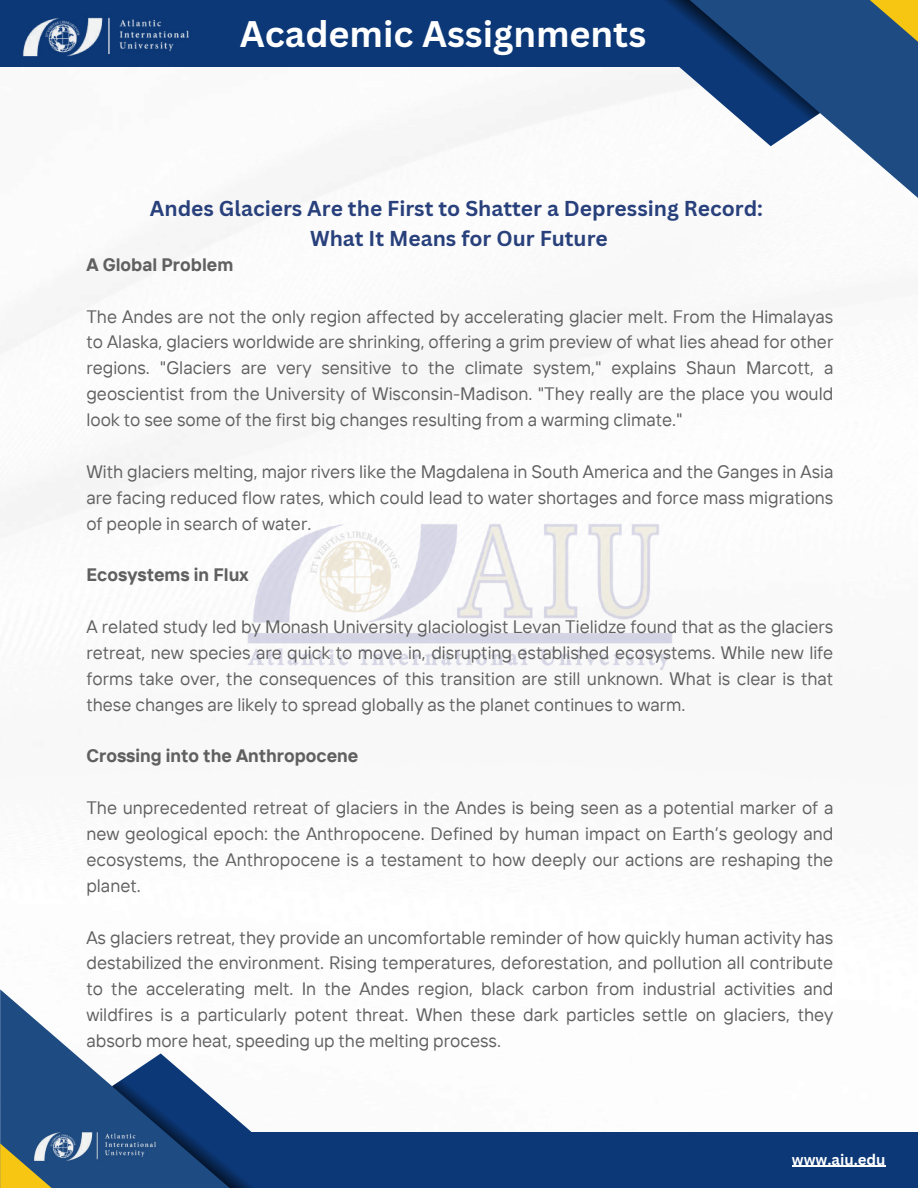
<style>
.page{position:relative;width:918px;height:1188px;background:#fff}
.page>*{position:absolute;margin:0;border:0;box-sizing:border-box;transform-origin:0 0}
.t1{font:700 36px "Canva Sans";color:#fff}
.t2{font:700 24px "Canva Sans";color:#fff}
.t3{font:700 21px/29.2px "Canva Sans";color:#28407b;text-align:center}
.t4{font:18px/25.8px "TT Interphases";color:#606060;text-align:justify}
.t5{font:700 18px "TT Interphases";color:#606060}
.t6{font:700 15px "Canva Sans";color:#fff}
</style>
<div class="page">
<img style="left:0;top:66px;width:895px;height:604px">
<img style="left:240px;top:518px;width:439px;height:151px">
<div style="left:0;top:0;width:699px;height:66px;background:#0c3877"></div>
<svg style="left:648px;top:0;width:270px;height:211px"></svg>
<svg style="left:828px;top:0;width:90px;height:55px;background:#4a646b"></svg>
<svg style="left:560px;top:0;width:260px;height:146px"></svg>
<img style="left:20px;top:17px;width:172px;height:50px">
<div style="left:175px;top:1132px;width:743px;height:56px;background:#0c3877"></div>
<svg style="left:0;top:989px;width:112px;height:199px;fill:#1e4b82"></svg>
<svg style="left:0;top:1143px;width:104px;height:45px;background:#757c55"></svg>
<svg style="left:112px;top:1053px;width:140px;height:135px"></svg>
<img style="left:31px;top:1124px;width:127px;height:44px">
<hr style="left:792px;top:1166px;width:94px;height:1px;background:#fff">
<h2 class="t2" style="left:331px;top:8px;width:296px">AIU Student Publications</h2>
<h1 class="t1" style="left:240px;top:9px;width:408px">Academic Assignments</h1>
<p class="t3" style="left:150px;top:194px;width:615px">Andes Glaciers Are the First to Shatter a Depressing Record:<br>What It Means for Our Future</p>
<p class="t5" style="left:86px;top:253px;width:148px">A Global Problem</p>
<p class="t4" style="left:86px;top:303px;width:749px">The Andes are not the only region affected by accelerating glacier melt. From the Himalayas to Alaska, glaciers worldwide are shrinking, offering a grim preview of what lies ahead for other regions. "Glaciers are very sensitive to the climate system," explains Shaun Marcott, a geoscientist from the University of Wisconsin-Madison. "They really are the place you would look to see some of the first big changes resulting from a warming climate."</p>
<p class="t4" style="left:86px;top:458px;width:748px">With glaciers melting, major rivers like the Magdalena in South America and the Ganges in Asia are facing reduced flow rates, which could lead to water shortages and force mass migrations of people in search of water.</p>
<p class="t5" style="left:86px;top:563px;width:164px">Ecosystems in Flux</p>
<p class="t4" style="left:86px;top:613px;width:749px">A related study led by Monash University glaciologist Levan Tielidze found that as the glaciers retreat, new species are quick to move in, disrupting established ecosystems. While new life forms take over, the consequences of this transition are still unknown. What is clear is that these changes are likely to spread globally as the planet continues to warm.</p>
<p class="t5" style="left:86px;top:744px;width:274px">Crossing into the Anthropocene</p>
<p class="t4" style="left:86px;top:794px;width:749px">The unprecedented retreat of glaciers in the Andes is being seen as a potential marker of a new geological epoch: the Anthropocene. Defined by human impact on Earth’s geology and ecosystems, the Anthropocene is a testament to how deeply our actions are reshaping the planet.</p>
<p class="t4" style="left:86px;top:924px;width:749px">As glaciers retreat, they provide an uncomfortable reminder of how quickly human activity has destabilized the environment. Rising temperatures, deforestation, and pollution all contribute to the accelerating melt. In the Andes region, black carbon from industrial activities and wildfires is a particularly potent threat. When these dark particles settle on glaciers, they absorb more heat, speeding up the melting process.</p>
<p class="t6" style="left:792px;top:1149px;width:95px">www.aiu.edu</p>
</div>
